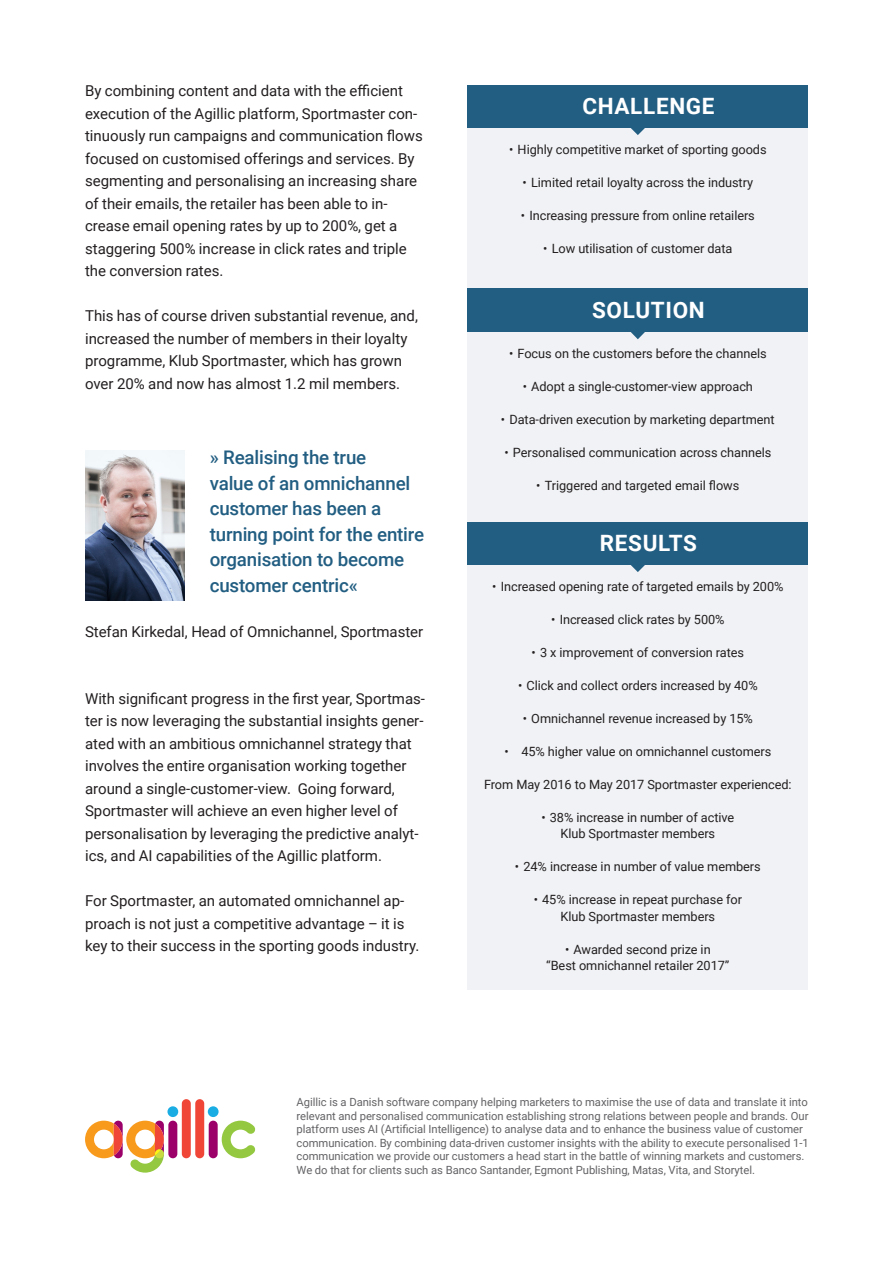
<style>
.page{position:relative;width:893px;height:1263px;background:#fff}
.page>*{position:absolute;margin:0;border:0;box-sizing:border-box;transform-origin:0 0}
.t1{font:700 22.5px "Roboto";letter-spacing:.03em;color:#fff}
.t2{font:500 18.75px/25.5px "Roboto";letter-spacing:-.01em;color:#225e82}
.Brødtekst{font:15px/22.5px "Roboto";color:#231f20}
.t3{font:12.75px/16.5px "Roboto";letter-spacing:-.005em;color:#231f20;text-align:center}
.t4{font:11.25px/13.5px "Roboto";letter-spacing:-.005em;color:#636366}
</style>
<div class="page">
<div style="left:468px;top:128px;width:340px;height:160px;background:#f0f2f5"></div>
<div style="left:468px;top:332px;width:340px;height:190px;background:#f0f2f5"></div>
<div style="left:468px;top:565px;width:340px;height:425px;background:#f0f2f5"></div>
<div style="left:468px;top:85px;width:340px;height:43px;background:#225e82"></div>
<div style="left:468px;top:288px;width:340px;height:44px;background:#225e82"></div>
<div style="left:468px;top:522px;width:340px;height:43px;background:#225e82"></div>
<svg style="left:631px;top:128px;width:14px;height:7px"></svg>
<svg style="left:631px;top:332px;width:14px;height:7px"></svg>
<svg style="left:631px;top:565px;width:14px;height:7px"></svg>
<img style="left:85px;top:450px;width:99px;height:150px">
<svg style="left:222px;top:1121px;width:33px;height:37px"></svg>
<div style="left:168px;top:1121px;width:9px;height:37px;background:#9b0169;border-radius:4px"></div>
<div style="left:182px;top:1099px;width:9px;height:59px;background:#ef4638;border-radius:4px"></div>
<div style="left:195px;top:1099px;width:9px;height:59px;background:#ef4638;border-radius:4px"></div>
<div style="left:209px;top:1121px;width:9px;height:37px;background:#9b0169;border-radius:4px"></div>
<div style="left:167px;top:1106px;width:11px;height:11px;background:#1aade4;border-radius:50%"></div>
<div style="left:208px;top:1106px;width:11px;height:11px;background:#1aade4;border-radius:50%"></div>
<svg style="left:85px;top:1121px;width:79px;height:51px"></svg>
<p class="Brødtekst" style="left:85px;top:79px;width:339px">By combining content and data with the efficient execution of the Agillic platform, Sportmaster con&shy;tinuously run campaigns and communication flows focused on customised offerings and services. By segmenting and personalising an increasing share of their emails, the retailer has been able to in&shy;crease email opening rates by up to 200%, get a staggering 500% increase in click rates and triple the conversion rates.</p>
<p class="Brødtekst" style="left:85px;top:304px;width:334px">This has of course driven substantial revenue, and, increased the number of members in their loyalty programme, Klub Sportmaster, which has grown over 20% and now has almost 1.2 mil members.</p>
<p class="t2" style="left:210px;top:444px;width:216px">» Realising the true<br>value of an omnichannel customer has been a turning point for the entire organisation to become customer centric«</p>
<p class="Brødtekst" style="left:85px;top:619px;width:340px">Stefan Kirkedal, Head of Omnichannel, Sportmaster</p>
<p class="Brødtekst" style="left:85px;top:687px;width:342px">With significant progress in the first year, Sportmas&shy;ter is now leveraging the substantial insights gener&shy;ated with an ambitious omnichannel strategy that involves the entire organisation working together around a single-customer-view. Going forward, Sportmaster will achieve an even higher level of personalisation by leveraging the predictive analyt&shy;ics, and AI capabilities of the Agillic platform.</p>
<p class="Brødtekst" style="left:85px;top:889px;width:336px">For Sportmaster, an automated omnichannel ap&shy;proach is not just a competitive advantage – it is key to their success in the sporting goods industry.</p>
<p class="t1" style="left:582px;top:90px;width:134px">CHALLENGE</p>
<p class="t3" style="left:509px;top:140px;width:259px">• Highly competitive market of sporting goods</p>
<p class="t3" style="left:523px;top:173px;width:232px">• Limited retail loyalty across the industry</p>
<p class="t3" style="left:521px;top:206px;width:236px">• Increasing pressure from online retailers</p>
<p class="t3" style="left:543px;top:239px;width:191px">• Low utilisation of customer data</p>
<p class="t1" style="left:592px;top:294px;width:114px">SOLUTION</p>
<p class="t3" style="left:509px;top:344px;width:259px">• Focus on the customers before the channels</p>
<p class="t3" style="left:523px;top:377px;width:232px">• Adopt a single-customer-view approach</p>
<p class="t3" style="left:501px;top:410px;width:275px">• Data-driven execution by marketing department</p>
<p class="t3" style="left:504px;top:443px;width:268px">• Personalised communication across channels</p>
<p class="t3" style="left:536px;top:476px;width:205px">• Triggered and targeted email flows</p>
<p class="t1" style="left:600px;top:527px;width:99px">RESULTS</p>
<p class="t3" style="left:492px;top:577px;width:293px">• Increased opening rate of targeted emails by 200%</p>
<p class="t3" style="left:551px;top:610px;width:175px">• Increased click rates by 500%</p>
<p class="t3" style="left:531px;top:643px;width:214px">• 3 x improvement of conversion rates</p>
<p class="t3" style="left:518px;top:676px;width:241px">• Click and collect orders increased by 40%</p>
<p class="t3" style="left:523px;top:709px;width:232px">• Omnichannel revenue increased by 15%</p>
<p class="t3" style="left:504px;top:742px;width:269px">• 45% higher value on omnichannel customers</p>
<p class="t3" style="left:484px;top:775px;width:309px">From May 2016 to May 2017 Sportmaster experienced:</p>
<p class="t3" style="left:541px;top:808px;width:195px">• 38% increase in number of active<br>Klub Sportmaster members</p>
<p class="t3" style="left:515px;top:858px;width:247px">• 24% increase in number of value members</p>
<p class="t3" style="left:534px;top:891px;width:210px">• 45% increase in repeat purchase for<br>Klub Sportmaster members</p>
<p class="t3" style="left:546px;top:940px;width:185px">• Awarded second prize in<br>“Best omnichannel retailer 2017”</p>
<p class="t4" style="left:297px;top:1095px;width:513px">Agillic is a Danish software company helping marketers to maximise the use of data and translate it into</p>
<p class="t4" style="left:297px;top:1109px;width:513px">relevant and personalised communication establishing strong relations between people and brands. Our</p>
<p class="t4" style="left:297px;top:1122px;width:508px">platform uses AI (Artificial Intelligence) to analyse data and to enhance the business value of customer</p>
<p class="t4" style="left:297px;top:1136px;width:514px">communication. By combining data-driven customer insights with the ability to execute personalised 1-1 communication we provide our customers a head start in the battle of winning markets and customers.</p>
<p class="t4" style="left:297px;top:1163px;width:460px">We do that for clients such as Banco Santander, Egmont Publishing, Matas, Vita, and Storytel.</p>
</div>
